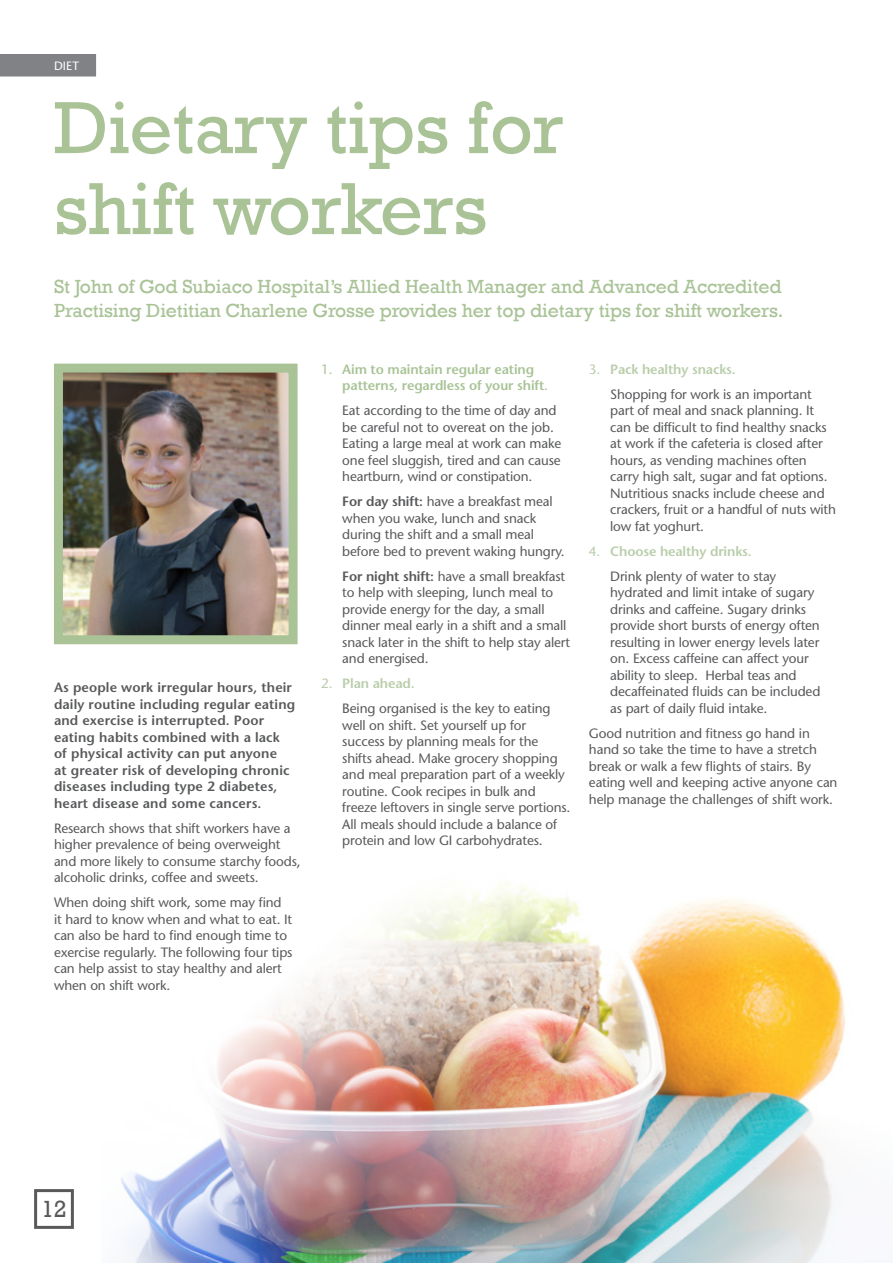
<style>
.page{position:relative;width:893px;height:1263px;background:#fff}
.page>*{position:absolute;margin:0;border:0;box-sizing:border-box;transform-origin:0 0}
.t1{font:75px/81px "Rockwell";letter-spacing:-.005em;color:#a9c397}
.t2{font:24px "Rockwell";color:#58595b}
.t3{font:19.5px/24px "Rockwell";letter-spacing:-.005em;color:#a9c397}
.t4{font:13.5px/16.5px "Stone Sans";letter-spacing:-.01em;color:#58595b}
.t5{font:600 13.5px/16.5px "Stone Sans";letter-spacing:.01em;color:#58595b}
.t6{font:600 13.5px/16.5px "Stone Sans";letter-spacing:-.01em;color:#a9c397}
.t7{font:12px "Stone Sans";color:#fff}
.s1{font-weight:400}
.s2{color:#b9cdaa}
.s3{font-weight:600}
.s4{font-weight:600;color:#b9cdaa}
</style>
<div class="page">
<img style="left:121px;top:882px;width:725px;height:381px">
<img style="left:64px;top:374px;width:224px;height:260px">
<div style="left:54px;top:364px;width:244px;height:280px;border:9px solid #a9c397"></div>
<div style="left:0;top:54px;width:96px;height:23px;background:#808285"></div>
<div style="left:34px;top:1189px;width:40px;height:40px;border:3px solid #58595b"></div>
<p class="t7" style="left:54px;top:58px;width:27px">DIET</p>
<h1 class="t1" style="left:54px;top:89px;width:511px">Dietary tips for shift workers</h1>
<h3 class="t3" style="left:54px;top:274px;width:731px">St John of God Subiaco Hospital’s Allied Health Manager and Advanced Accredited<br>Practising Dietitian Charlene Grosse provides her top dietary tips for shift workers.</h3>
<p class="t5" style="left:54px;top:679px;width:243px">As people work irregular hours, their daily routine including regular eating and exercise is interrupted. Poor eating habits combined with a lack of physical activity can put anyone<br>at greater risk of developing chronic diseases including type 2 diabetes, heart disease and some cancers.</p>
<p class="t4" style="left:54px;top:820px;width:248px">Research shows that shift workers have a higher prevalence of being overweight and more likely to consume starchy foods, alcoholic drinks, coffee and sweets.</p>
<p class="t4" style="left:54px;top:894px;width:240px">When doing shift work, some may find it hard to know when and what to eat. It can also be hard to find enough time to exercise regularly. The following four tips can help assist to stay healthy and alert when on shift work.</p>
<p class="t6" style="left:342px;top:361px;width:207px;text-indent:-21px"><span class="s1">1.</span> Aim to maintain regular eating patterns, regardless of your shift<span class="s2">.</span></p>
<p class="t4" style="left:342px;top:402px;width:220px">Eat according to the time of day and be careful not to overeat on the job.<br>Eating a large meal at work can make one feel sluggish, tired and can cause heartburn, wind or constipation.</p>
<p class="t4" style="left:342px;top:493px;width:224px"><span class="s3">For day shift:</span> have a breakfast meal when you wake, lunch and snack during the shift and a small meal before bed to prevent waking hungry.</p>
<p class="t4" style="left:342px;top:568px;width:229px"><span class="s3">For night shift:</span> have a small breakfast to help with sleeping, lunch meal to provide energy for the day, a small dinner meal early in a shift and a small snack later in the shift to help stay alert and energised.</p>
<p class="t4" style="left:342px;top:671px;width:210px;line-height:25px;text-indent:-21px"><span class="s2">2.</span> <span class="s4">Plan ahead.<br></span>Being organised is the key to eating</p>
<p class="t4" style="left:342px;top:717px;width:230px">well on shift. Set yourself up for success by planning meals for the shifts ahead. Make grocery shopping and meal preparation part of a weekly routine. Cook recipes in bulk and freeze leftovers in single serve portions.<br>All meals should include a balance of protein and low GI carbohydrates.</p>
<p class="t4" style="left:610px;top:356px;width:203px;line-height:25px;text-indent:-21px"><span class="s2">3.</span> <span class="s4">Pack healthy snacks.<br></span>Shopping for work is an important</p>
<p class="t4" style="left:610px;top:402px;width:227px">part of meal and snack planning. It can be difficult to find healthy snacks at work if the cafeteria is closed after hours, as vending machines often carry high salt, sugar and fat options.<br>Nutritious snacks include cheese and crackers, fruit or a handful of nuts with low fat yoghurt.</p>
<p class="t4" style="left:610px;top:538px;width:168px;line-height:25px;text-indent:-21px"><span class="s2">4.</span> <span class="s4">Choose healthy drinks.<br></span>Drink plenty of water to stay</p>
<p class="t4" style="left:610px;top:584px;width:212px">hydrated and limit intake of sugary drinks and caffeine. Sugary drinks provide short bursts of energy often resulting in lower energy levels later on. Excess caffeine can affect your ability to sleep. Herbal teas and decaffeinated fluids can be included as part of daily fluid intake.</p>
<p class="t4" style="left:589px;top:725px;width:250px">Good nutrition and fitness go hand in hand so take the time to have a stretch break or walk a few flights of stairs. By eating well and keeping active anyone can help manage the challenges of shift work.</p>
<h2 class="t2" style="left:41px;top:1195px;width:27px">12</h2>
</div>
